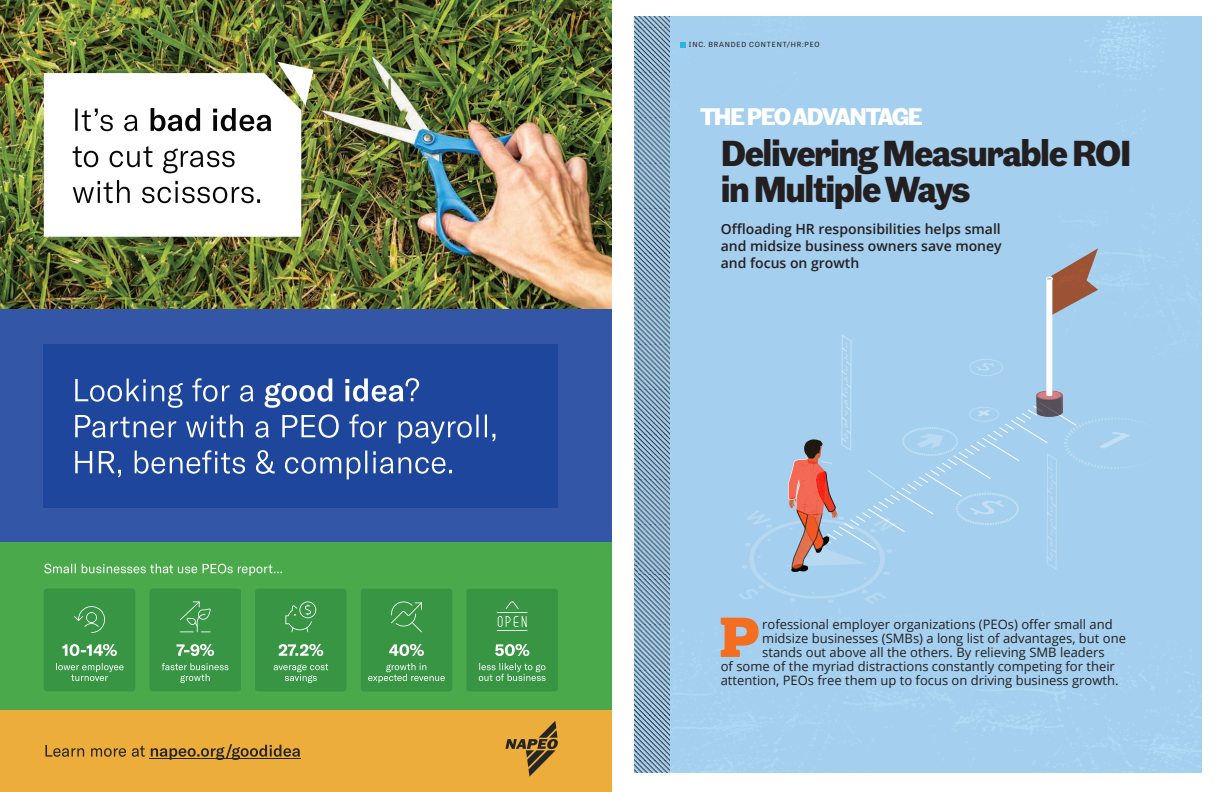
<style>
.page{position:relative;width:1224px;height:792px;background:#fff}
.page>*{position:absolute;margin:0;border:0;box-sizing:border-box;transform-origin:0 0}
.t1{font:900 60.2px "Adria Slab";color:#f36e21}
.t2{font:700 36px/36px "Grot 12 Normal";letter-spacing:-.04em;color:#231f20}
.t3{font:700 24px "Grot 12 Normal";letter-spacing:-.06em;color:#fff}
.t4{font:600 14px/17px "Open Sans";color:#231f20;text-align:justify}
.t5{font:13px "Open Sans";color:#231f20}
.t6{font:7px "Tablet Gothic Wide W02";letter-spacing:.125em;color:#231f20}
</style>
<div class="page">
<div style="left:634px;top:16px;width:568px;height:757px;background:#9fc9eb"></div>
<img style="left:0;top:0;width:612px;height:310px">
<div style="left:0;top:310px;width:612px;height:400px;background:#3357a6"></div>
<div style="left:0;top:710px;width:612px;height:82px;background:#ecad3a"></div>
<svg style="left:45px;top:744px;width:255px;height:16px"></svg>
<hr style="left:149px;top:758px;width:152px;height:1px;background:#242525">
<svg style="left:505px;top:721px;width:53px;height:56px"></svg>
<div style="left:0;top:543px;width:612px;height:167px;background:#4aa94b"></div>
<svg style="left:44px;top:564px;width:238px;height:12px"></svg>
<div style="left:44px;top:589px;width:91px;height:102px;background:#389544;border-radius:3px"></div>
<svg style="left:56px;top:644px;width:68px;height:37px"></svg>
<svg style="left:74px;top:606px;width:31px;height:27px"></svg>
<div style="left:149px;top:589px;width:92px;height:102px;background:#389544;border-radius:3px"></div>
<svg style="left:162px;top:644px;width:66px;height:39px"></svg>
<svg style="left:180px;top:601px;width:31px;height:31px"></svg>
<div style="left:255px;top:589px;width:92px;height:102px;background:#389544;border-radius:3px"></div>
<svg style="left:274px;top:644px;width:54px;height:39px"></svg>
<svg style="left:285px;top:601px;width:31px;height:31px"></svg>
<div style="left:361px;top:589px;width:91px;height:102px;background:#389544;border-radius:3px"></div>
<svg style="left:368px;top:644px;width:77px;height:39px"></svg>
<svg style="left:391px;top:601px;width:31px;height:31px"></svg>
<div style="left:466px;top:589px;width:92px;height:102px;background:#389544;border-radius:3px"></div>
<svg style="left:479px;top:644px;width:67px;height:37px"></svg>
<svg style="left:497px;top:601px;width:31px;height:30px"></svg>
<div style="left:44px;top:344px;width:514px;height:164px;background:#1e469c"></div>
<svg style="left:75px;top:378px;width:420px;height:101px"></svg>
<svg style="left:277px;top:62px;width:37px;height:44px"></svg>
<svg style="left:44px;top:73px;width:257px;height:164px"></svg>
<svg style="left:73px;top:108px;width:198px;height:95px"></svg>
<svg style="left:634px;top:16px;width:4px;height:549px"></svg>
<svg style="left:639px;top:16px;width:30px;height:558px"></svg>
<svg style="left:634px;top:565px;width:4px;height:208px"></svg>
<svg style="left:638px;top:574px;width:31px;height:199px"></svg>
<svg style="left:681px;top:42px;width:5px;height:5px"></svg>
<svg style="left:739px;top:248px;width:427px;height:356px"></svg>
<p class="t6" style="left:689px;top:41px;width:132px">INC. BRANDED CONTENT/HR:PEO</p>
<h3 class="t3" style="left:700px;top:101px;width:224px">THE PEO ADVANTAGE</h3>
<h2 class="t2" style="left:721px;top:135px;width:412px">Delivering Measurable ROI in Multiple Ways</h2>
<p class="t4" style="left:721px;top:220px;width:283px">Offloading HR responsibilities helps small and midsize business owners save money and focus on growth</p>
<h1 class="t1" style="left:719px;top:602px;width:42px">P</h1>
<p class="t5" style="left:762px;top:615px;width:352px">rofessional employer organizations (PEOs) offer small and</p>
<p class="t5" style="left:762px;top:629px;width:365px">midsize businesses (SMBs) a long list of advantages, but one</p>
<p class="t5" style="left:762px;top:643px;width:344px">stands out above all the others. By relieving SMB leaders</p>
<p class="t5" style="left:721px;top:657px;width:396px">of some of the myriad distractions constantly competing for their</p>
<p class="t5" style="left:721px;top:671px;width:399px">attention, PEOs free them up to focus on driving business growth.</p>
</div>
